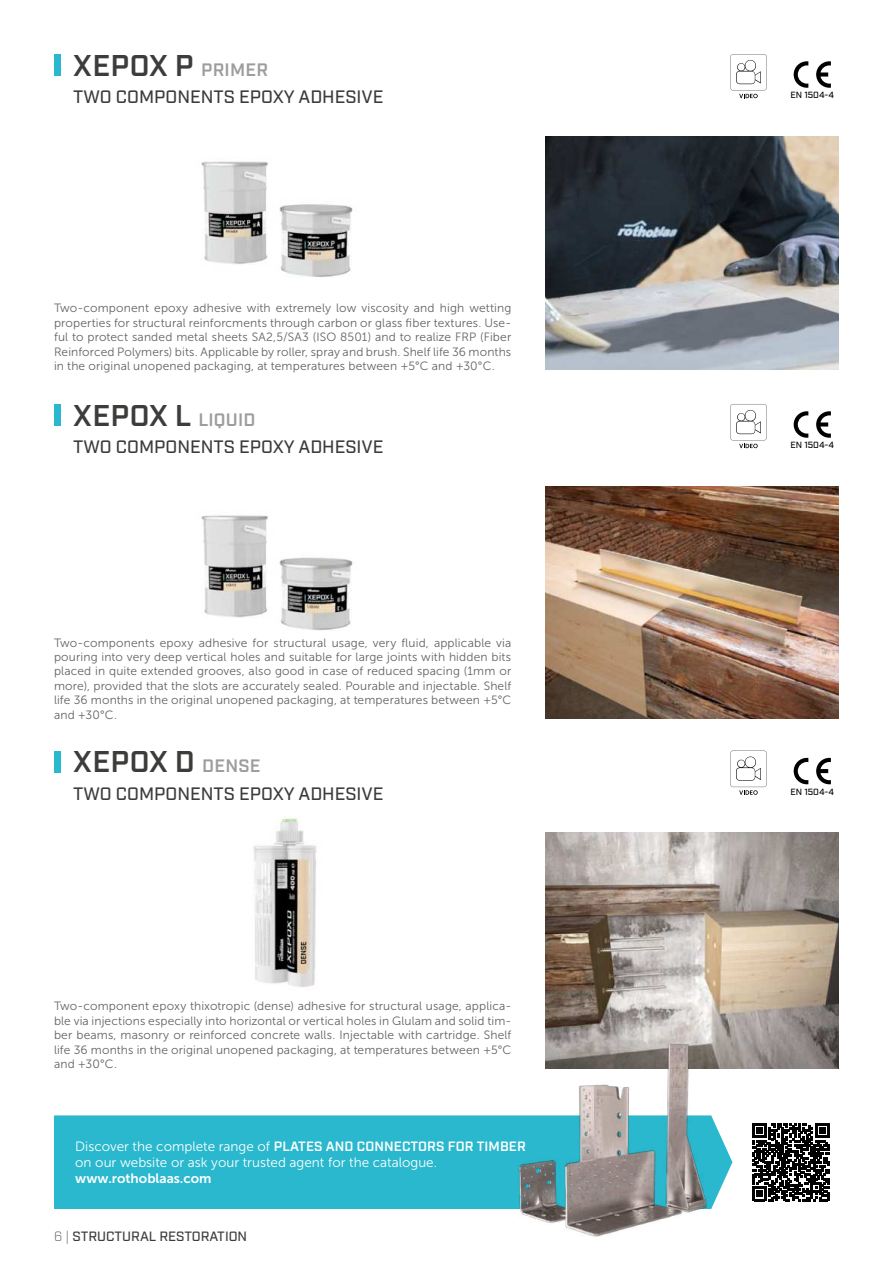
<style>
.page{position:relative;width:893px;height:1263px;background:#fff}
.page>*{position:absolute;margin:0;border:0;box-sizing:border-box;transform-origin:0 0}
.t1{font:600 30px "Industry";letter-spacing:.01em;color:#3c3c3b}
.t2{font:500 18px "Industry";color:#3c3c3b}
.t3{font:600 13.5px "Industry";letter-spacing:.01em;color:#fff}
.t4{font:13.5px "Museo Sans 300";color:#fff}
.t5{font:500 13.5px "Industry";color:#3c3c3b}
.t6{font:13.5px "Museo Sans 700";color:#fff}
.t7{font:12px/14.4px "Museo Sans 300";letter-spacing:.015em;color:#646363;text-align:justify}
.t8{font:500 9px "Industry";color:#000}
.s1{font-size:18px;color:#9d9d9c}
.s2{font-family:"Museo Sans 300";font-weight:400}
.s3{font-weight:300;color:#575756}
</style>
<div class="page">
<div style="left:54px;top:54px;width:6px;height:22px;background:#29b8ce"></div>
<img style="left:545px;top:136px;width:294px;height:234px">
<div style="left:54px;top:404px;width:6px;height:22px;background:#29b8ce"></div>
<div style="left:54px;top:750px;width:6px;height:22px;background:#29b8ce"></div>
<img style="left:545px;top:486px;width:294px;height:233px">
<img style="left:545px;top:833px;width:294px;height:235px">
<div style="left:54px;top:1115px;width:417px;height:94px;background:#29b8ce"></div>
<img style="left:471px;top:1027px;width:299px;height:210px">
<img style="left:201px;top:161px;width:152px;height:116px">
<img style="left:201px;top:515px;width:152px;height:116px">
<img style="left:253px;top:818px;width:64px;height:169px">
<svg style="left:794px;top:61px;width:14px;height:27px"></svg>
<svg style="left:816px;top:61px;width:15px;height:27px"></svg>
<svg style="left:794px;top:411px;width:14px;height:27px"></svg>
<svg style="left:816px;top:411px;width:15px;height:27px"></svg>
<svg style="left:794px;top:758px;width:14px;height:26px"></svg>
<svg style="left:816px;top:758px;width:15px;height:26px"></svg>
<svg style="left:730px;top:54px;width:37px;height:44px"></svg>
<svg style="left:730px;top:404px;width:37px;height:44px"></svg>
<svg style="left:730px;top:750px;width:37px;height:45px"></svg>
<div style="left:744px;top:1115px;width:94px;height:94px;background:#fff"></div>
<svg style="left:752px;top:1123px;width:78px;height:78px"></svg>
<h1 class="t1" style="left:73px;top:53px;width:196px">XEPOX P <span class="s1">PRIMER</span></h1>
<h2 class="t2" style="left:73px;top:89px;width:312px">TWO COMPONENTS EPOXY ADHESIVE</h2>
<p class="t7" style="left:54px;top:302px;width:459px">Two-component epoxy adhesive with extremely low viscosity and high wetting properties for structural reinforcments through carbon or glass fiber textures. Use&shy;ful to protect sanded metal sheets SA2,5/SA3 (ISO 8501) and to realize FRP (Fiber Reinforced Polymers) bits. Applicable by roller, spray and brush. Shelf life 36 months in the original unopened packaging, at temperatures between +5°C and +30°C.</p>
<h1 class="t1" style="left:73px;top:403px;width:184px">XEPOX L <span class="s1">LIQUID</span></h1>
<h2 class="t2" style="left:73px;top:439px;width:312px">TWO COMPONENTS EPOXY ADHESIVE</h2>
<p class="t7" style="left:54px;top:636px;width:459px">Two-components epoxy adhesive for structural usage, very fluid, applicable via pouring into very deep vertical holes and suitable for large joints with hidden bits placed in quite extended grooves, also good in case of reduced spacing (1mm or more), provided that the slots are accurately sealed. Pourable and injectable. Shelf life 36 months in the original unopened packaging, at temperatures between +5°C and +30°C.</p>
<h1 class="t1" style="left:73px;top:749px;width:189px">XEPOX D <span class="s1">DENSE</span></h1>
<h2 class="t2" style="left:73px;top:786px;width:312px">TWO COMPONENTS EPOXY ADHESIVE</h2>
<p class="t7" style="left:54px;top:1000px;width:459px">Two-component epoxy thixotropic (dense) adhesive for structural usage, applica&shy;ble via injections especially into horizontal or vertical holes in Glulam and solid tim&shy;ber beams, masonry or reinforced concrete walls. Injectable with cartridge. Shelf life 36 months in the original unopened packaging, at temperatures between +5°C and +30°C.</p>
<p class="t3" style="left:75px;top:1141px;width:452px"><span class="s2">Discover the complete range of</span> PLATES AND CONNECTORS FOR TIMBER</p>
<p class="t4" style="left:75px;top:1156px;width:363px">on our website or ask your trusted agent for the catalogue.</p>
<p class="t6" style="left:75px;top:1173px;width:138px">www.rothoblaas.com</p>
<p class="t5" style="left:54px;top:1230px;width:195px"><span class="s3">6 |</span> STRUCTURAL RESTORATION</p>
<p class="t8" style="left:790px;top:91px;width:45px">EN 1504-4</p>
<p class="t8" style="left:790px;top:441px;width:45px">EN 1504-4</p>
<p class="t8" style="left:790px;top:788px;width:45px">EN 1504-4</p>
</div>
